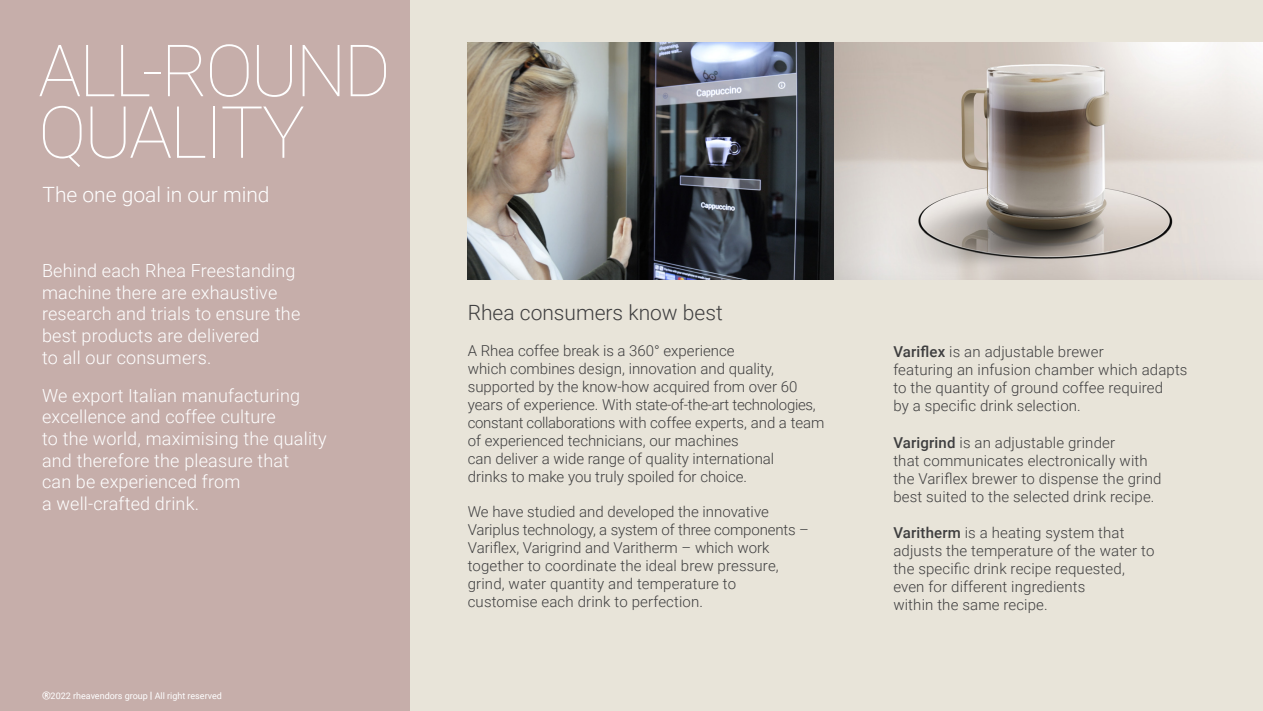
<style>
.page{position:relative;width:1263px;height:711px;background:#fff}
.page>*{position:absolute;margin:0;border:0;box-sizing:border-box;transform-origin:0 0}
.t1{font:100 72px/61.5px "Roboto";letter-spacing:-.035em;color:#fff}
.t2{font:300 21px "Roboto";color:#3e3e3f}
.t3{font:300 21px "Roboto";color:#fff}
.t4{font:300 18px/21.6px "Roboto";letter-spacing:.01em;color:#fff}
.t5{font:300 15px/18px "Roboto";color:#3e3e3f}
.t6{font:9px "Roboto";color:#fff}
.s1{font-family:"Andale Mono";font-size:13.5px}
.s2{font-weight:500}
</style>
<div class="page">
<img style="left:0;top:0;width:834px;height:710px">
<img style="left:468px;top:43px;width:366px;height:237px">
<svg style="left:834px;top:43px;width:429px;height:237px;background:#c9c1bb"></svg>
<h1 class="t1" style="left:38px;top:41px;width:354px">ALL-ROUND<br>QUALITY</h1>
<h2 class="t3" style="left:43px;top:182px;width:229px">The one goal in our mind</h2>
<p class="t4" style="left:42px;top:260px;width:260px">Behind each Rhea Freestanding machine there are exhaustive research and trials to ensure the best products are delivered<br>to all our consumers.</p>
<p class="t4" style="left:42px;top:384px;width:286px">We export Italian manufacturing excellence and coffee culture<br>to the world, maximising the quality and therefore the pleasure that<br>can be experienced from<br>a well-crafted drink.</p>
<p class="t6" style="left:43px;top:689px;width:181px"><span class="s1">®</span>2022 rheavendors group All right reserved</p>
<h2 class="t2" style="left:468px;top:300px;width:256px">Rhea consumers know best</h2>
<p class="t5" style="left:468px;top:342px;width:358px">A Rhea coffee break is a 360° experience<br>which combines design, innovation and quality, supported by the know-how acquired from over 60 years of experience. With state-of-the-art technologies, constant collaborations with coffee experts, and a team of experienced technicians, our machines<br>can deliver a wide range of quality international<br>drinks to make you truly spoiled for choice.</p>
<p class="t5" style="left:468px;top:502px;width:343px">We have studied and developed the innovative Variplus technology, a system of three components – Variflex, Varigrind and Varitherm – which work together to coordinate the ideal brew pressure, grind, water quantity and temperature to customise each drink to perfection.</p>
<p class="t5" style="left:893px;top:343px;width:296px"><span class="s2">Variflex</span> is an adjustable brewer<br>featuring an infusion chamber which adapts to the quantity of ground coffee required<br>by a specific drink selection.</p>
<p class="t5" style="left:893px;top:433px;width:270px"><span class="s2">Varigrind</span> is an adjustable grinder<br>that communicates electronically with the Variflex brewer to dispense the grind best suited to the selected drink recipe.</p>
<p class="t5" style="left:893px;top:523px;width:263px"><span class="s2">Varitherm</span> is a heating system that adjusts the temperature of the water to the specific drink recipe requested, even for different ingredients<br>within the same recipe.</p>
</div>
